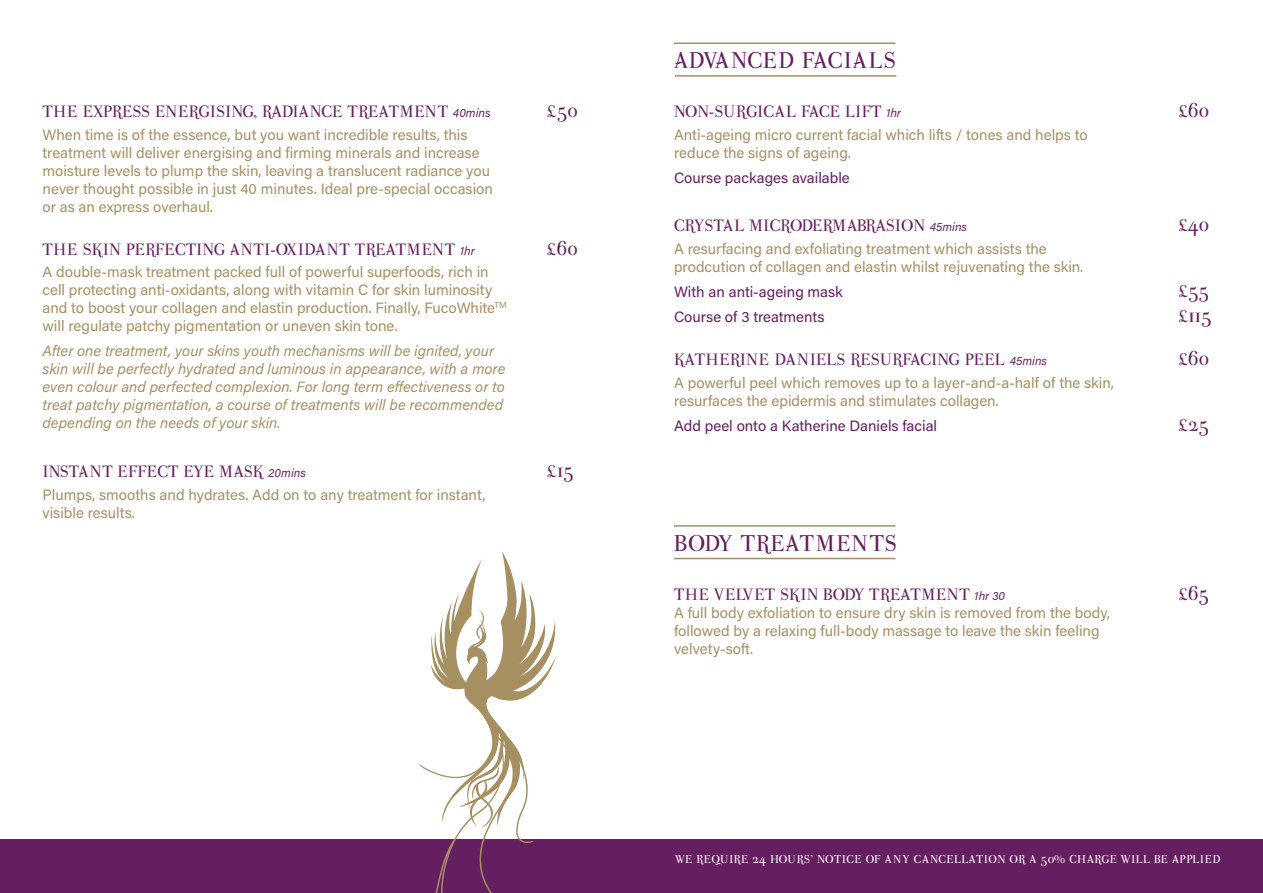
<style>
.page{position:relative;width:1263px;height:893px;background:#fff}
.page>*{position:absolute;margin:0;border:0;box-sizing:border-box;transform-origin:0 0}
.t1{font:27px "Parma Petit";letter-spacing:.02em;color:#651e5f}
.t2{font:21px "Parma Petit";color:#651e5f}
.t3{font:19.5px "Parma Petit";color:#651e5f}
.t4{font:15px/18px "Acumin Pro";color:#a69062}
.t5{font:italic 15px/18px "Acumin Pro";color:#a69062}
.t6{font:15px "Acumin Pro";color:#651e5f}
.t7{font:13.5px "Parma Petit";letter-spacing:.03em;color:#fff}
.s1{font-family:"Acumin Pro";font-style:italic;font-size:12px}
</style>
<div class="page">
<div style="left:0;top:840px;width:1263px;height:53px;background:#651e5f"></div>
<hr style="left:674px;top:43px;width:221px;height:1px;background:#a69062">
<hr style="left:675px;top:75px;width:221px;height:2px;background:#a69062">
<hr style="left:674px;top:525px;width:221px;height:2px;background:#a69062">
<hr style="left:674px;top:558px;width:221px;height:1px;background:#a69062">
<svg style="left:402px;top:551px;width:154px;height:342px"></svg>
<h3 class="t3" style="left:43px;top:101px;width:449px">THE EXPRESS ENERGISING, RADIANCE TREATMENT <span class="s1">40mins</span></h3>
<h2 class="t2" style="left:547px;top:99px;width:33px">£50</h2>
<p class="t4" style="left:43px;top:125px;width:452px">When time is of the essence, but you want incredible results, this treatment will deliver energising and firming minerals and increase moisture levels to plump the skin, leaving a translucent radiance you never thought possible in just 40 minutes. Ideal pre-special occasion or as an express overhaul.</p>
<h3 class="t3" style="left:43px;top:238px;width:434px">THE SKIN PERFECTING ANTI-OXIDANT TREATMENT <span class="s1">1hr</span></h3>
<h2 class="t2" style="left:547px;top:237px;width:33px">£60</h2>
<p class="t4" style="left:43px;top:262px;width:466px">A double-mask treatment packed full of powerful superfoods, rich in cell protecting anti-oxidants, along with vitamin C for skin luminosity and to boost your collagen and elastin production. Finally, FucoWhite<sup>TM </sup>will regulate patchy pigmentation or uneven skin tone.</p>
<p class="t5" style="left:43px;top:342px;width:464px">After one treatment, your skins youth mechanisms will be ignited, your skin will be perfectly hydrated and luminous in appearance, with a more even colour and perfected complexion. For long term effectiveness or to treat patchy pigmentation, a course of treatments will be recommended depending on the needs of your skin.</p>
<h3 class="t3" style="left:43px;top:461px;width:265px">INSTANT EFFECT EYE MASK <span class="s1">20mins</span></h3>
<h2 class="t2" style="left:547px;top:459px;width:29px">£15</h2>
<p class="t4" style="left:43px;top:485px;width:444px">Plumps, smooths and hydrates. Add on to any treatment for instant, visible results.</p>
<h1 class="t1" style="left:674px;top:45px;width:223px">ADVANCED FACIALS</h1>
<h3 class="t3" style="left:674px;top:101px;width:229px">NON-SURGICAL FACE LIFT <span class="s1">1hr</span></h3>
<h2 class="t2" style="left:1178px;top:99px;width:33px">£60</h2>
<p class="t4" style="left:674px;top:125px;width:415px">Anti-ageing micro current facial which lifts / tones and helps to reduce the signs of ageing.</p>
<p class="t6" style="left:674px;top:167px;width:177px">Course packages available</p>
<h3 class="t3" style="left:674px;top:215px;width:295px">CRYSTAL MICRODERMABRASION <span class="s1">45mins</span></h3>
<h2 class="t2" style="left:1178px;top:214px;width:33px">£40</h2>
<p class="t4" style="left:674px;top:239px;width:411px">A resurfacing and exfoliating treatment which assists the prodcution of collagen and elastin whilst rejuvenating the skin.</p>
<p class="t6" style="left:674px;top:281px;width:170px">With an anti-ageing mask</p>
<h2 class="t2" style="left:1178px;top:279px;width:33px">£55</h2>
<p class="t6" style="left:674px;top:307px;width:152px">Course of 3 treatments</p>
<h2 class="t2" style="left:1178px;top:305px;width:35px">£115</h2>
<h3 class="t3" style="left:674px;top:349px;width:375px">KATHERINE DANIELS RESURFACING PEEL <span class="s1">45mins</span></h3>
<h2 class="t2" style="left:1178px;top:348px;width:33px">£60</h2>
<p class="t4" style="left:674px;top:373px;width:441px">A powerful peel which removes up to a layer-and-a-half of the skin, resurfaces the epidermis and stimulates collagen.</p>
<p class="t6" style="left:674px;top:415px;width:265px">Add peel onto a Katherine Daniels facial</p>
<h2 class="t2" style="left:1178px;top:413px;width:33px">£25</h2>
<h1 class="t1" style="left:674px;top:528px;width:225px">BODY TREATMENTS</h1>
<h3 class="t3" style="left:674px;top:583px;width:333px">THE VELVET SKIN BODY TREATMENT <span class="s1">1hr 30</span></h3>
<h2 class="t2" style="left:1178px;top:582px;width:33px">£65</h2>
<p class="t4" style="left:674px;top:603px;width:438px">A full body exfoliation to ensure dry skin is removed from the body, followed by a relaxing full-body massage to leave the skin feeling velvety-soft.</p>
<p class="t7" style="left:675px;top:852px;width:547px">WE REQUIRE 24 HOURS’ NOTICE OF ANY CANCELLATION OR A 50% CHARGE WILL BE APPLIED</p>
</div>
